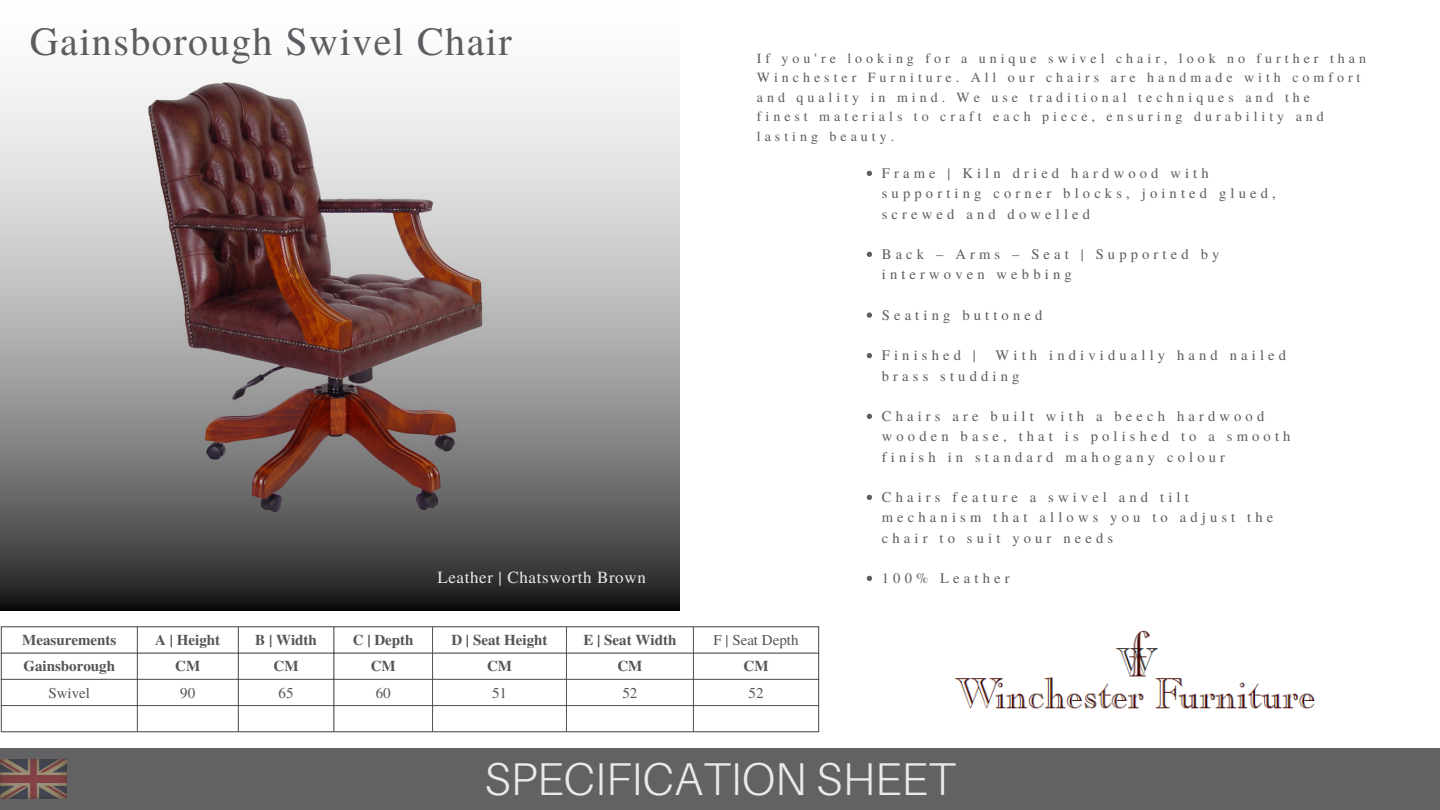
<style>
.page{position:relative;width:1440px;height:810px;background:#fff}
.page>*{position:absolute;margin:0;border:0;box-sizing:border-box;transform-origin:0 0}
.t1{font:300 46px "Aileron";color:#eaeaea}
.t2{font:40px "Te X Gyre Termes";letter-spacing:.035em;color:#5d5c61}
.t3{font:17px "Te X Gyre Termes";letter-spacing:.035em;color:#eaeaea}
.t4{font:700 15px "Te X Gyre Termes";color:#545454}
.t5{font:15px "Te X Gyre Termes";color:#545454}
.t6{font:14.6px/20.2px "Te X Gyre Termes";letter-spacing:.285em;color:#5d5c61}
.t7{font:14px/19.5px "Te X Gyre Termes";letter-spacing:.285em;color:#5d5c61}
</style>
<div class="page">
<img style="left:0;top:77px;width:680px;height:533px">
<div style="left:0;top:748px;width:1440px;height:62px;background:#626264"></div>
<img style="left:1px;top:760px;width:66px;height:39px">
<svg style="left:2px;top:627px;width:816px;height:104px"></svg>
<hr style="left:1px;top:627px;width:1px;height:104px;background:#545454">
<hr style="left:137px;top:627px;width:1px;height:104px;background:#545454">
<hr style="left:238px;top:627px;width:1px;height:104px;background:#545454">
<hr style="left:334px;top:627px;width:1px;height:104px;background:#545454">
<hr style="left:432px;top:627px;width:1px;height:104px;background:#545454">
<hr style="left:566px;top:627px;width:1px;height:104px;background:#545454">
<hr style="left:693px;top:627px;width:1px;height:104px;background:#545454">
<hr style="left:818px;top:627px;width:1px;height:104px;background:#545454">
<hr style="left:1px;top:626px;width:818px;height:1px;background:#545454">
<hr style="left:1px;top:653px;width:818px;height:1px;background:#545454">
<hr style="left:1px;top:679px;width:818px;height:1px;background:#545454">
<hr style="left:1px;top:705px;width:818px;height:1px;background:#545454">
<hr style="left:1px;top:731px;width:818px;height:1px;background:#545454">
<img style="left:954px;top:630px;width:361px;height:79px">
<svg style="left:867px;top:171px;width:5px;height:5px"></svg>
<svg style="left:867px;top:252px;width:5px;height:5px"></svg>
<svg style="left:867px;top:312px;width:5px;height:6px"></svg>
<svg style="left:867px;top:353px;width:5px;height:5px"></svg>
<svg style="left:867px;top:414px;width:5px;height:5px"></svg>
<svg style="left:867px;top:495px;width:5px;height:5px"></svg>
<svg style="left:867px;top:576px;width:5px;height:5px"></svg>
<p class="t2" style="left:30px;top:13px;width:484px">Gainsborough Swivel Chair</p>
<p class="t3" style="left:437px;top:565px;width:210px">Leather | Chatsworth Brown</p>
<p class="t7" style="left:757px;top:47px;width:611px">If you're looking for a unique swivel chair, look no further than Winchester Furniture. All our chairs are handmade with comfort and quality in mind. We use traditional techniques and the<br>finest materials to craft each piece, ensuring durability and lasting beauty.</p>
<p class="t6" style="left:882px;top:162px;width:396px">Frame | Kiln dried hardwood with supporting corner blocks, jointed glued, screwed and dowelled</p>
<p class="t6" style="left:882px;top:243px;width:339px">Back – Arms – Seat | Supported by interwoven webbing</p>
<p class="t6" style="left:882px;top:304px;width:162px">Seating buttoned</p>
<p class="t6" style="left:882px;top:345px;width:96px">Finished |</p>
<p class="t6" style="left:882px;top:345px;width:406px;text-indent:114px">With individually hand nailed brass studding</p>
<p class="t6" style="left:882px;top:405px;width:410px">Chairs are built with a beech hardwood wooden base, that is polished to a smooth finish in standard mahogany colour</p>
<p class="t6" style="left:882px;top:486px;width:393px">Chairs feature a swivel and tilt mechanism that allows you to adjust the chair to suit your needs</p>
<p class="t6" style="left:882px;top:567px;width:129px">100% Leather</p>
<p class="t4" style="left:22px;top:628px;width:96px">Measurements</p>
<p class="t4" style="left:155px;top:628px;width:66px">A | Height</p>
<p class="t4" style="left:255px;top:628px;width:63px">B | Width</p>
<p class="t4" style="left:353px;top:628px;width:62px">C | Depth</p>
<p class="t4" style="left:451px;top:628px;width:98px">D | Seat Height</p>
<p class="t4" style="left:583px;top:628px;width:94px">E | Seat Width</p>
<p class="t5" style="left:713px;top:629px;width:87px">F | Seat Depth</p>
<p class="t4" style="left:23px;top:655px;width:93px">Gainsborough</p>
<p class="t4" style="left:175px;top:655px;width:26px">CM</p>
<p class="t4" style="left:274px;top:655px;width:26px">CM</p>
<p class="t4" style="left:371px;top:655px;width:26px">CM</p>
<p class="t4" style="left:487px;top:655px;width:26px">CM</p>
<p class="t4" style="left:617px;top:655px;width:26px">CM</p>
<p class="t4" style="left:744px;top:655px;width:26px">CM</p>
<p class="t5" style="left:48px;top:682px;width:43px">Swivel</p>
<p class="t5" style="left:180px;top:682px;width:16px">90</p>
<p class="t5" style="left:279px;top:682px;width:16px">65</p>
<p class="t5" style="left:376px;top:682px;width:16px">60</p>
<p class="t5" style="left:492px;top:682px;width:16px">51</p>
<p class="t5" style="left:622px;top:682px;width:16px">52</p>
<p class="t5" style="left:749px;top:682px;width:16px">52</p>
<p class="t1" style="left:484px;top:751px;width:473px">SPECIFICATION SHEET</p>
</div>
